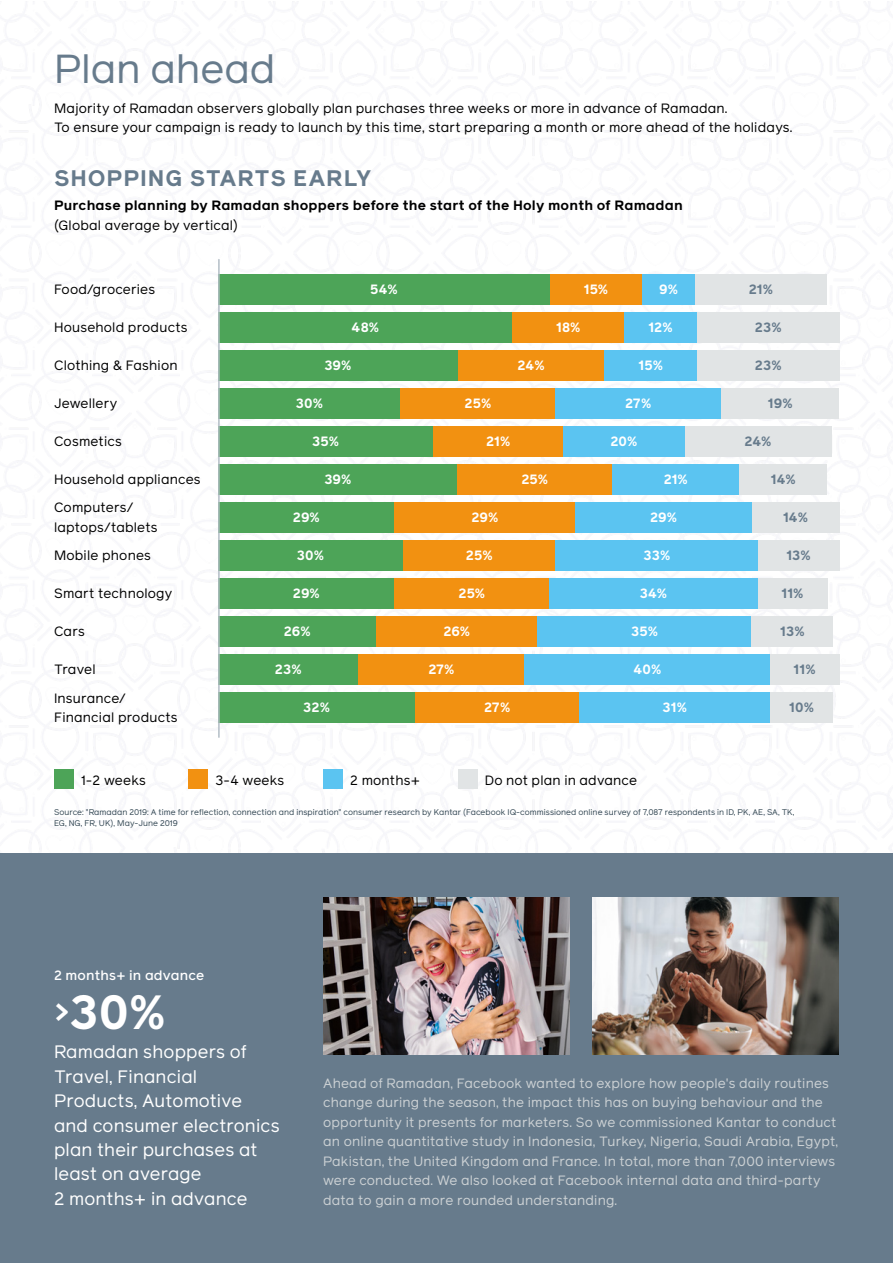
<style>
.page{position:relative;width:893px;height:1263px;background:#fff}
.page>*{position:absolute;margin:0;border:0;box-sizing:border-box;transform-origin:0 0}
.t1{font:700 48px "Facebook Reader";color:#fff}
.t2{font:40.5px "Facebook Reader";letter-spacing:-.005em;color:#677b8c}
.t3{font:700 22.5px "Facebook Reader";letter-spacing:.03em;color:#677b8c}
.t4{font:18px/24.3px "Facebook Reader";letter-spacing:.01em;color:#fff}
.t5{font:13.5px/19.5px "Facebook Reader";letter-spacing:.015em;color:#ccd1d4}
.t6{font:13.5px/19.5px "Facebook Reader";letter-spacing:.015em;color:#000}
.t7{font:700 13.5px "Facebook Reader";letter-spacing:.005em;color:#fff}
.t8{font:700 13.5px "Facebook Reader";letter-spacing:.015em;color:#000}
.t9{font:700 13.5px "Facebook Reader";letter-spacing:.015em;color:#677b8c}
.t10{font:500 13.5px "Facebook Reader";letter-spacing:.015em;color:#fff}
.t11{font:8.25px/10.5px "Facebook Reader";letter-spacing:.005em;color:#344854}
</style>
<div class="page">
<img style="left:0;top:1px;width:893px;height:853px">
<div style="left:0;top:854px;width:893px;height:409px;background:#677b8c"></div>
<div style="left:218px;top:274px;width:332px;height:30px;background:#4da458"></div>
<div style="left:550px;top:274px;width:92px;height:30px;background:#f29111"></div>
<div style="left:642px;top:274px;width:53px;height:30px;background:#5bc4f1"></div>
<div style="left:695px;top:274px;width:132px;height:30px;background:#e1e4e5"></div>
<div style="left:218px;top:312px;width:294px;height:30px;background:#4da458"></div>
<div style="left:512px;top:312px;width:112px;height:30px;background:#f29111"></div>
<div style="left:624px;top:312px;width:73px;height:30px;background:#5bc4f1"></div>
<div style="left:697px;top:312px;width:142px;height:30px;background:#e1e4e5"></div>
<div style="left:218px;top:350px;width:240px;height:30px;background:#4da458"></div>
<div style="left:458px;top:350px;width:146px;height:30px;background:#f29111"></div>
<div style="left:604px;top:350px;width:93px;height:30px;background:#5bc4f1"></div>
<div style="left:697px;top:350px;width:142px;height:30px;background:#e1e4e5"></div>
<div style="left:218px;top:388px;width:183px;height:30px;background:#4da458"></div>
<div style="left:401px;top:388px;width:154px;height:30px;background:#f29111"></div>
<div style="left:555px;top:388px;width:166px;height:30px;background:#5bc4f1"></div>
<div style="left:721px;top:388px;width:118px;height:30px;background:#e1e4e5"></div>
<div style="left:218px;top:426px;width:215px;height:30px;background:#4da458"></div>
<div style="left:433px;top:426px;width:130px;height:30px;background:#f29111"></div>
<div style="left:563px;top:426px;width:122px;height:30px;background:#5bc4f1"></div>
<div style="left:685px;top:426px;width:146px;height:30px;background:#e1e4e5"></div>
<div style="left:218px;top:464px;width:240px;height:30px;background:#4da458"></div>
<div style="left:458px;top:464px;width:154px;height:30px;background:#f29111"></div>
<div style="left:612px;top:464px;width:128px;height:30px;background:#5bc4f1"></div>
<div style="left:740px;top:464px;width:87px;height:30px;background:#e1e4e5"></div>
<div style="left:218px;top:502px;width:177px;height:30px;background:#4da458"></div>
<div style="left:395px;top:502px;width:180px;height:30px;background:#f29111"></div>
<div style="left:575px;top:502px;width:177px;height:30px;background:#5bc4f1"></div>
<div style="left:752px;top:502px;width:87px;height:30px;background:#e1e4e5"></div>
<div style="left:218px;top:540px;width:185px;height:30px;background:#4da458"></div>
<div style="left:403px;top:540px;width:153px;height:30px;background:#f29111"></div>
<div style="left:556px;top:540px;width:202px;height:30px;background:#5bc4f1"></div>
<div style="left:758px;top:540px;width:81px;height:30px;background:#e1e4e5"></div>
<div style="left:218px;top:578px;width:177px;height:30px;background:#4da458"></div>
<div style="left:395px;top:578px;width:154px;height:30px;background:#f29111"></div>
<div style="left:549px;top:578px;width:209px;height:30px;background:#5bc4f1"></div>
<div style="left:758px;top:578px;width:69px;height:30px;background:#e1e4e5"></div>
<div style="left:218px;top:616px;width:158px;height:30px;background:#4da458"></div>
<div style="left:376px;top:616px;width:161px;height:30px;background:#f29111"></div>
<div style="left:537px;top:616px;width:215px;height:30px;background:#5bc4f1"></div>
<div style="left:752px;top:616px;width:81px;height:30px;background:#e1e4e5"></div>
<div style="left:218px;top:654px;width:140px;height:30px;background:#4da458"></div>
<div style="left:358px;top:654px;width:167px;height:30px;background:#f29111"></div>
<div style="left:525px;top:654px;width:245px;height:30px;background:#5bc4f1"></div>
<div style="left:770px;top:654px;width:69px;height:30px;background:#e1e4e5"></div>
<div style="left:218px;top:692px;width:197px;height:30px;background:#4da458"></div>
<div style="left:415px;top:692px;width:164px;height:30px;background:#f29111"></div>
<div style="left:579px;top:692px;width:191px;height:30px;background:#5bc4f1"></div>
<div style="left:770px;top:692px;width:63px;height:30px;background:#e1e4e5"></div>
<hr style="left:218px;top:259px;width:2px;height:479px;background:#b3bdc6">
<img style="left:592px;top:897px;width:247px;height:157px">
<img style="left:323px;top:897px;width:247px;height:157px">
<div style="left:54px;top:770px;width:20px;height:19px;background:#4da458"></div>
<div style="left:189px;top:770px;width:19px;height:19px;background:#f29111"></div>
<div style="left:323px;top:770px;width:20px;height:19px;background:#5bc4f1"></div>
<div style="left:458px;top:770px;width:19px;height:19px;background:#e1e4e5"></div>
<h2 class="t2" style="left:54px;top:42px;width:223px">Plan ahead</h2>
<p class="t6" style="left:54px;top:98px;width:740px">Majority of Ramadan observers globally plan purchases three weeks or more in advance of Ramadan.<br>To ensure your campaign is ready to launch by this time, start preparing a month or more ahead of the holidays.</p>
<h3 class="t3" style="left:54px;top:162px;width:319px">SHOPPING STARTS EARLY</h3>
<p class="t8" style="left:54px;top:196px;width:630px">Purchase planning by Ramadan shoppers before the start of the Holy month of Ramadan</p>
<p class="t6" style="left:54px;top:215px;width:186px">(Global average by vertical)</p>
<p class="t6" style="left:54px;top:279px;width:103px">Food/groceries</p>
<p class="t6" style="left:54px;top:317px;width:135px">Household products</p>
<p class="t6" style="left:54px;top:355px;width:125px">Clothing &amp; Fashion</p>
<p class="t6" style="left:54px;top:394px;width:65px">Jewellery</p>
<p class="t6" style="left:54px;top:431px;width:69px">Cosmetics</p>
<p class="t6" style="left:54px;top:465px;width:148px;line-height:28.2px">Household appliances<br>Computers/</p>
<p class="t6" style="left:54px;top:513px;width:105px;line-height:28.2px">laptops/tablets<br>Mobile phones</p>
<p class="t6" style="left:54px;top:583px;width:120px">Smart technology</p>
<p class="t6" style="left:54px;top:621px;width:32px">Cars</p>
<p class="t6" style="left:54px;top:659px;width:43px">Travel</p>
<p class="t6" style="left:54px;top:688px;width:125px">Insurance/<br>Financial products</p>
<p class="t7" style="left:370px;top:280px;width:29px">54%</p>
<p class="t7" style="left:584px;top:280px;width:26px">15%</p>
<p class="t7" style="left:659px;top:280px;width:20px">9%</p>
<p class="t9" style="left:749px;top:280px;width:26px">21%</p>
<p class="t7" style="left:352px;top:318px;width:29px">48%</p>
<p class="t7" style="left:556px;top:318px;width:26px">18%</p>
<p class="t7" style="left:648px;top:318px;width:26px">12%</p>
<p class="t9" style="left:755px;top:318px;width:28px">23%</p>
<p class="t7" style="left:324px;top:356px;width:28px">39%</p>
<p class="t7" style="left:517px;top:356px;width:29px">24%</p>
<p class="t7" style="left:639px;top:356px;width:26px">15%</p>
<p class="t9" style="left:755px;top:356px;width:28px">23%</p>
<p class="t7" style="left:296px;top:394px;width:29px">30%</p>
<p class="t7" style="left:465px;top:394px;width:28px">25%</p>
<p class="t7" style="left:625px;top:394px;width:28px">27%</p>
<p class="t9" style="left:768px;top:394px;width:26px">19%</p>
<p class="t7" style="left:312px;top:432px;width:28px">35%</p>
<p class="t7" style="left:486px;top:432px;width:26px">21%</p>
<p class="t7" style="left:611px;top:432px;width:28px">20%</p>
<p class="t9" style="left:744px;top:432px;width:29px">24%</p>
<p class="t7" style="left:324px;top:470px;width:28px">39%</p>
<p class="t7" style="left:521px;top:470px;width:28px">25%</p>
<p class="t7" style="left:664px;top:470px;width:26px">21%</p>
<p class="t9" style="left:771px;top:470px;width:27px">14%</p>
<p class="t7" style="left:293px;top:508px;width:28px">29%</p>
<p class="t7" style="left:471px;top:508px;width:28px">29%</p>
<p class="t7" style="left:650px;top:508px;width:28px">29%</p>
<p class="t9" style="left:783px;top:508px;width:27px">14%</p>
<p class="t7" style="left:297px;top:546px;width:29px">30%</p>
<p class="t7" style="left:466px;top:546px;width:28px">25%</p>
<p class="t7" style="left:643px;top:546px;width:28px">33%</p>
<p class="t9" style="left:786px;top:546px;width:26px">13%</p>
<p class="t7" style="left:293px;top:584px;width:28px">29%</p>
<p class="t7" style="left:458px;top:584px;width:28px">25%</p>
<p class="t7" style="left:640px;top:584px;width:29px">34%</p>
<p class="t9" style="left:781px;top:584px;width:24px">11%</p>
<p class="t7" style="left:284px;top:622px;width:28px">26%</p>
<p class="t7" style="left:443px;top:622px;width:28px">26%</p>
<p class="t7" style="left:631px;top:622px;width:28px">35%</p>
<p class="t9" style="left:780px;top:622px;width:26px">13%</p>
<p class="t7" style="left:275px;top:660px;width:28px">23%</p>
<p class="t7" style="left:428px;top:660px;width:28px">27%</p>
<p class="t7" style="left:633px;top:660px;width:30px">40%</p>
<p class="t9" style="left:794px;top:660px;width:24px">11%</p>
<p class="t7" style="left:303px;top:698px;width:28px">32%</p>
<p class="t7" style="left:484px;top:698px;width:28px">27%</p>
<p class="t7" style="left:662px;top:698px;width:26px">31%</p>
<p class="t9" style="left:789px;top:698px;width:26px">10%</p>
<p class="t6" style="left:81px;top:771px;width:66px">1-2 weeks</p>
<p class="t6" style="left:216px;top:771px;width:70px">3-4 weeks</p>
<p class="t6" style="left:350px;top:771px;width:71px">2 months+</p>
<p class="t6" style="left:485px;top:771px;width:154px">Do not plan in advance</p>
<p class="t11" style="left:54px;top:807px;width:742px">Source: "Ramadan 2019: A time for reflection, connection and inspiration" consumer research by Kantar (Facebook IQ-commissioned online survey of 7,087 respondents in ID, PK, AE, SA, TK,<br>EG, NG, FR, UK), May-June 2019</p>
<p class="t10" style="left:54px;top:966px;width:152px">2 months+ in advance</p>
<h1 class="t1" style="left:54px;top:978px;width:113px"><sup>&gt;</sup>30%</h1>
<h3 class="t4" style="left:54px;top:1039px;width:227px">Ramadan shoppers of<br>Travel, Financial<br>Products, Automotive and consumer electronics plan their purchases at least on average<br>2 months+ in advance</h3>
<p class="t5" style="left:323px;top:1073px;width:516px">Ahead of Ramadan, Facebook wanted to explore how people's daily routines change during the season, the impact this has on buying behaviour and the opportunity it presents for marketers. So we commissioned Kantar to conduct an online quantitative study in Indonesia, Turkey, Nigeria, Saudi Arabia, Egypt, Pakistan, the United Kingdom and France. In total, more than 7,000 interviews were conducted. We also looked at Facebook internal data and third-party data to gain a more rounded understanding.</p>
</div>
